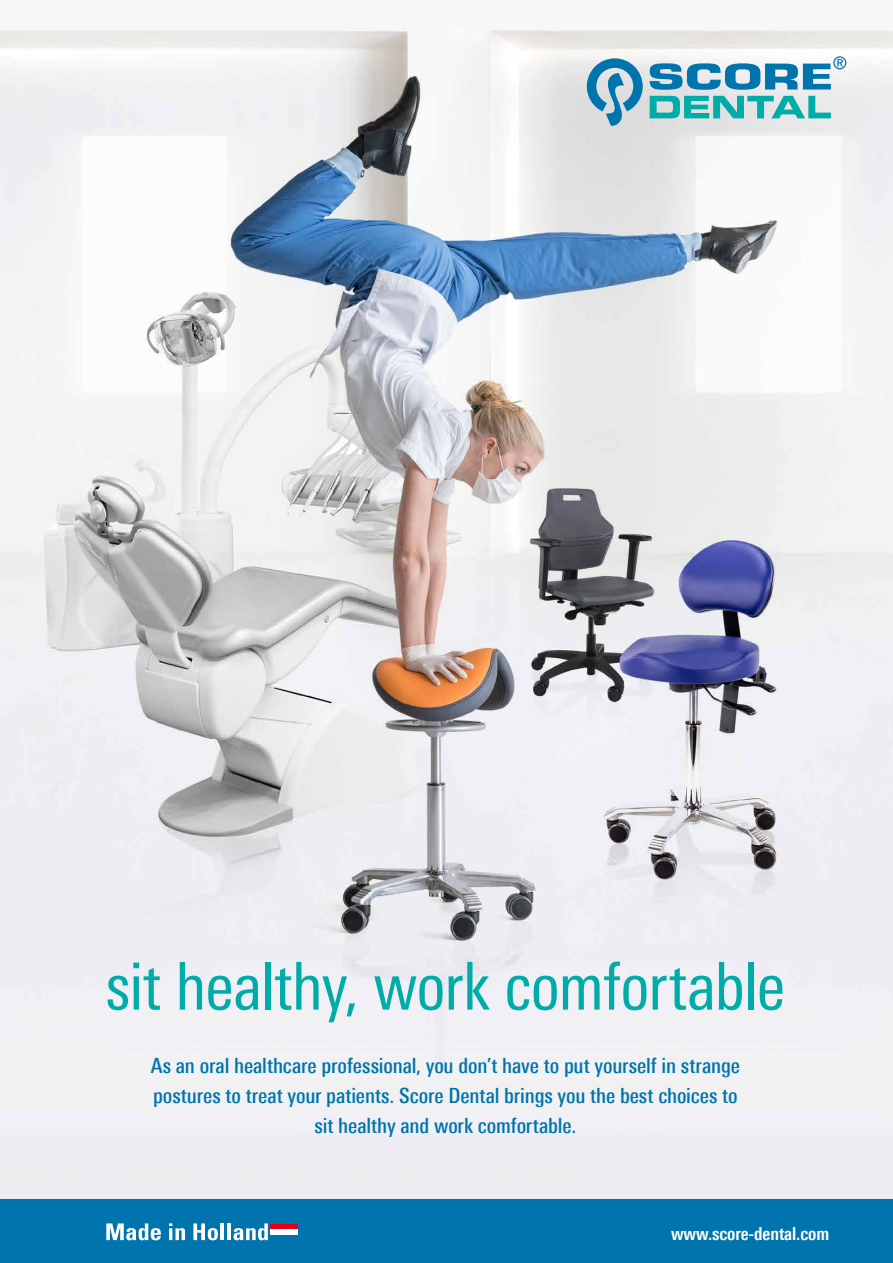
<style>
.page{position:relative;width:893px;height:1263px;background:#fff}
.page>*{position:absolute;margin:0;border:0;box-sizing:border-box;transform-origin:0 0}
.t1{font:condensed 66px "Univers Next Pro";letter-spacing:-.02em;color:#00aca8}
.t2{font:500 condensed 21px/30px "Univers Next Pro";letter-spacing:-.005em;color:#0074ac;text-align:center}
.t3{font:700 condensed 18px "Univers Next Pro";letter-spacing:-.005em;color:#fff}
</style>
<div class="page">
<img style="left:0;top:28px;width:893px;height:1171px">
<svg style="left:650px;top:96px;width:181px;height:22px;background:#65c5c2"></svg>
<svg style="left:587px;top:58px;width:56px;height:68px;background:#7fb1c9"></svg>
<svg style="left:650px;top:56px;width:196px;height:34px"></svg>
<div style="left:0;top:1199px;width:893px;height:64px;background:#0074ac"></div>
<div style="left:270px;top:1224px;width:28px;height:5px;background:#e3000f"></div>
<div style="left:270px;top:1229px;width:28px;height:6px;background:#fff"></div>
<svg style="left:106px;top:1223px;width:55px;height:17px"></svg>
<svg style="left:169px;top:1223px;width:16px;height:17px"></svg>
<svg style="left:193px;top:1223px;width:25px;height:17px"></svg>
<hr style="left:221px;top:1223px;width:3px;height:17px;background:#fff">
<hr style="left:227px;top:1223px;width:4px;height:17px;background:#fff">
<svg style="left:234px;top:1223px;width:34px;height:17px"></svg>
<h1 class="t1" style="left:105px;top:948px;width:682px">sit healthy, work comfortable</h1>
<p class="t2" style="left:151px;top:1051px;width:591px">As an oral healthcare professional, you don’t have to put yourself in strange postures to treat your patients. Score Dental brings you the best choices to sit healthy and work comfortable.</p>
<p class="t3" style="left:671px;top:1223px;width:160px">www.score-dental.com</p>
</div>
